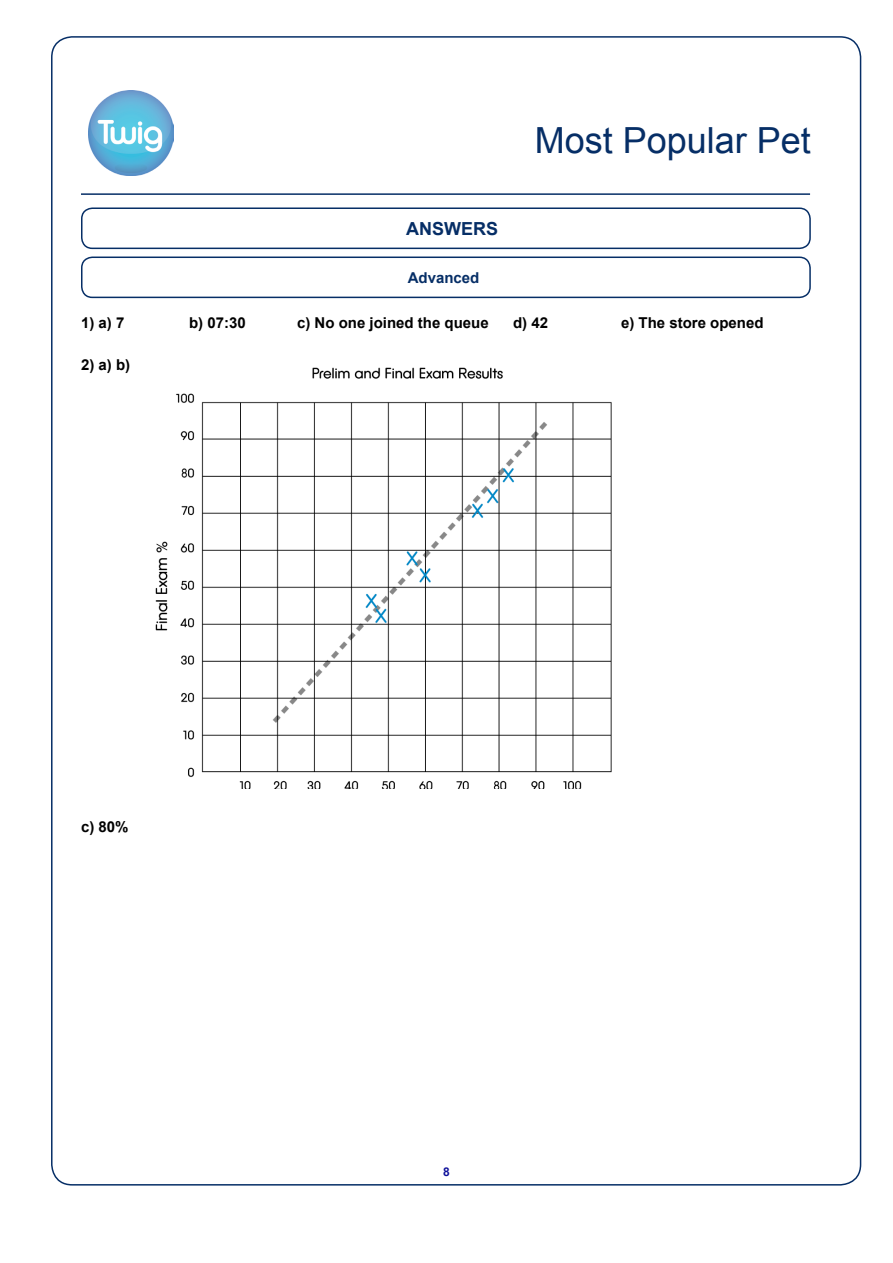
<style>
.page{position:relative;width:893px;height:1263px;background:#fff}
.page>*{position:absolute;margin:0;border:0;box-sizing:border-box;transform-origin:0 0}
.t1{font:36px "Arial";color:#062e66}
.t2{font:700 18px "Arial";color:#062e66}
.t3{font:700 15px "Arial";color:#000}
.t4{font:700 15px "Arial";color:#062e66}
.t5{font:700 12px "Arial";color:#0e109a}
</style>
<div class="page">
<hr style="left:81px;top:193px;width:729px;height:2px;background:#062e66">
<div style="left:81px;top:207px;width:730px;height:42px;border:2px solid #062e66;border-radius:11px"></div>
<img style="left:88px;top:90px;width:86px;height:86px">
<div style="left:81px;top:257px;width:730px;height:41px;border:2px solid #062e66;border-radius:11px"></div>
<img style="left:155px;top:367px;width:457px;height:421px">
<p class="t2" style="left:406px;top:217px;width:93px">ANSWERS</p>
<p class="t4" style="left:408px;top:268px;width:73px">Advanced</p>
<h1 class="t1" style="left:535px;top:117px;width:278px">Most Popular Pet</h1>
<p class="t3" style="left:81px;top:313px;width:45px">1) a) 7</p>
<p class="t3" style="left:189px;top:313px;width:58px">b) 07:30</p>
<p class="t3" style="left:297px;top:313px;width:193px">c) No one joined the queue</p>
<p class="t3" style="left:513px;top:313px;width:37px">d) 42</p>
<p class="t3" style="left:621px;top:313px;width:144px">e) The store opened</p>
<p class="t3" style="left:81px;top:355px;width:51px">2) a) b)</p>
<p class="t3" style="left:81px;top:817px;width:49px">c) 80%</p>
<p class="t5" style="left:443px;top:1164px;width:8px">8</p>
</div>
